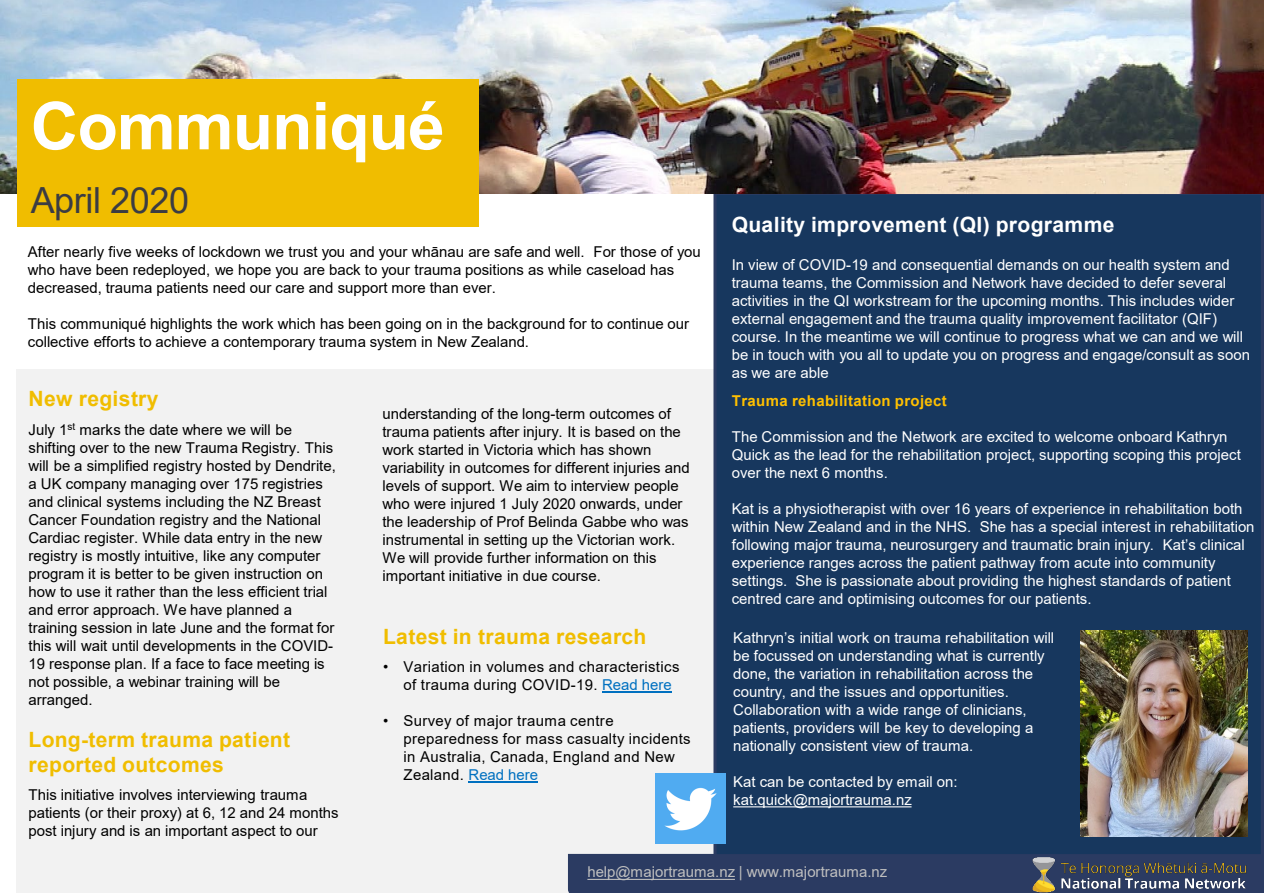
<style>
.page{position:relative;width:1264px;height:893px;background:#fff}
.page>*{position:absolute;margin:0;border:0;box-sizing:border-box;transform-origin:0 0}
.t1{font:700 66px "Arial";letter-spacing:-.015em;color:#fff}
.t2{font:36px "Arial";letter-spacing:-.01em;color:#3b3c43}
.t3{font:700 21px/25.2px "Arial";letter-spacing:.015em;color:#f0bd00}
.t4{font:700 21px "Arial";letter-spacing:.015em;color:#fff}
.t5{font:15px/18px "Arial";color:#000}
.t6{font:15px/18px "Arial";color:#fff}
.t7{font:15px/18px "Arial";letter-spacing:.02em;color:#000}
.t8{font:15px "Arial";color:#bfbfbf}
.t9{font:700 15px "Arial";letter-spacing:.025em;color:#ffc000}
.s1{color:#0070c0}
</style>
<div class="page">
<div style="left:17px;top:370px;width:697px;height:522px;background:#f2f2f2"></div>
<div style="left:568px;top:853px;width:458px;height:39px;background:#2b3b62"></div>
<img style="left:1026px;top:857px;width:237px;height:35px">
<div style="left:715px;top:193px;width:547px;height:662px;background:#17375e"></div>
<div style="left:713px;top:192px;width:550px;height:665px;border:3px solid #2b3b62"></div>
<img style="left:655px;top:773px;width:70px;height:70px">
<svg style="left:733px;top:806px;width:178px;height:1px"></svg>
<img style="left:1080px;top:631px;width:166px;height:205px">
<img style="left:0;top:0;width:1263px;height:194px">
<div style="left:17px;top:79px;width:461px;height:147px;background:#f0bd00"></div>
<hr style="left:602px;top:691px;width:69px;height:1px;background:#0070c0">
<hr style="left:468px;top:781px;width:70px;height:1px;background:#0070c0">
<h2 class="t1" style="left:31px;top:80px;width:415px">Communiqué</h2>
<h2 class="t2" style="left:31px;top:175px;width:160px">April 2020</h2>
<p class="t5" style="left:28px;top:242px;width:674px">After nearly five weeks of lockdown we trust you and your whānau are safe and well. For those of you who have been redeployed, we hope you are back to your trauma positions as while caseload has decreased, trauma patients need our care and support more than ever.</p>
<p class="t5" style="left:28px;top:314px;width:662px">This communiqué highlights the work which has been going on in the background for to continue our collective efforts to achieve a contemporary trauma system in New Zealand.</p>
<p class="t3" style="left:28px;top:386px;width:131px">New registry</p>
<p class="t5" style="left:28px;top:420px;width:309px">July 1<sup>st</sup> marks the date where we will be shifting over to the new Trauma Registry. This will be a simplified registry hosted by Dendrite, a UK company managing over 175 registries and clinical systems including the NZ Breast Cancer Foundation registry and the National Cardiac register. While data entry in the new registry is mostly intuitive, like any computer program it is better to be given instruction on how to use it rather than the less efficient trial and error approach. We have planned a training session in late June and the format for this will wait until developments in the COVID-19 response plan. If a face to face meeting is not possible, a webinar training will be arranged.</p>
<p class="t3" style="left:28px;top:727px;width:263px">Long-term trauma patient reported outcomes</p>
<p class="t5" style="left:28px;top:786px;width:311px">This initiative involves interviewing trauma patients (or their proxy) at 6, 12 and 24 months post injury and is an important aspect to our</p>
<p class="t5" style="left:382px;top:404px;width:300px">understanding of the long-term outcomes of trauma patients after injury. It is based on the</p>
<p class="t5" style="left:382px;top:440px;width:309px">work started in Victoria which has shown variability in outcomes for different injuries and levels of support. We aim to interview people who were injured 1 July 2020 onwards, under the leadership of Prof Belinda Gabbe who was instrumental in setting up the Victorian work.<br>We will provide further information on this important initiative in due course.</p>
<p class="t3" style="left:383px;top:623px;width:265px">Latest in trauma research</p>
<p class="t7" style="left:403px;top:657px;width:277px;text-indent:-20px">• Variation in volumes and characteristics of trauma during COVID-19. <span class="s1">Read here</span></p>
<p class="t7" style="left:403px;top:711px;width:288px;text-indent:-20px">• Survey of major trauma centre preparedness for mass casualty incidents in Australia, Canada, England and New<br>Zealand. <span class="s1">Read here</span></p>
<p class="t4" style="left:731px;top:210px;width:384px">Quality improvement (QI) programme</p>
<p class="t6" style="left:731px;top:255px;width:519px">In view of COVID-19 and consequential demands on our health system and trauma teams, the Commission and Network have decided to defer several activities in the QI workstream for the upcoming months. This includes wider external engagement and the trauma quality improvement facilitator (QIF) course. In the meantime we will continue to progress what we can and we will be in touch with you all to update you on progress and engage/consult as soon as we are able</p>
<p class="t9" style="left:731px;top:390px;width:217px">Trauma rehabilitation project</p>
<p class="t6" style="left:731px;top:427px;width:510px">The Commission and the Network are excited to welcome onboard Kathryn<br>Quick as the lead for the rehabilitation project, supporting scoping this project over the next 6 months.</p>
<p class="t6" style="left:731px;top:499px;width:524px">Kat is a physiotherapist with over 16 years of experience in rehabilitation both within New Zealand and in the NHS. She has a special interest in rehabilitation following major trauma, neurosurgery and traumatic brain injury. Kat’s clinical experience ranges across the patient pathway from acute into community settings. She is passionate about providing the highest standards of patient centred care and optimising outcomes for our patients.</p>
<p class="t6" style="left:733px;top:628px;width:322px">Kathryn’s initial work on trauma rehabilitation will be focussed on understanding what is currently done, the variation in rehabilitation across the country, and the issues and opportunities.<br>Collaboration with a wide range of clinicians, patients, providers will be key to developing a nationally consistent view of trauma.</p>
<p class="t6" style="left:733px;top:772px;width:226px">Kat can be contacted by email on: kat.quick@majortrauma.nz</p>
<p class="t8" style="left:587px;top:861px;width:301px">help@majortrauma.nz | www.majortrauma.nz</p>
</div>
